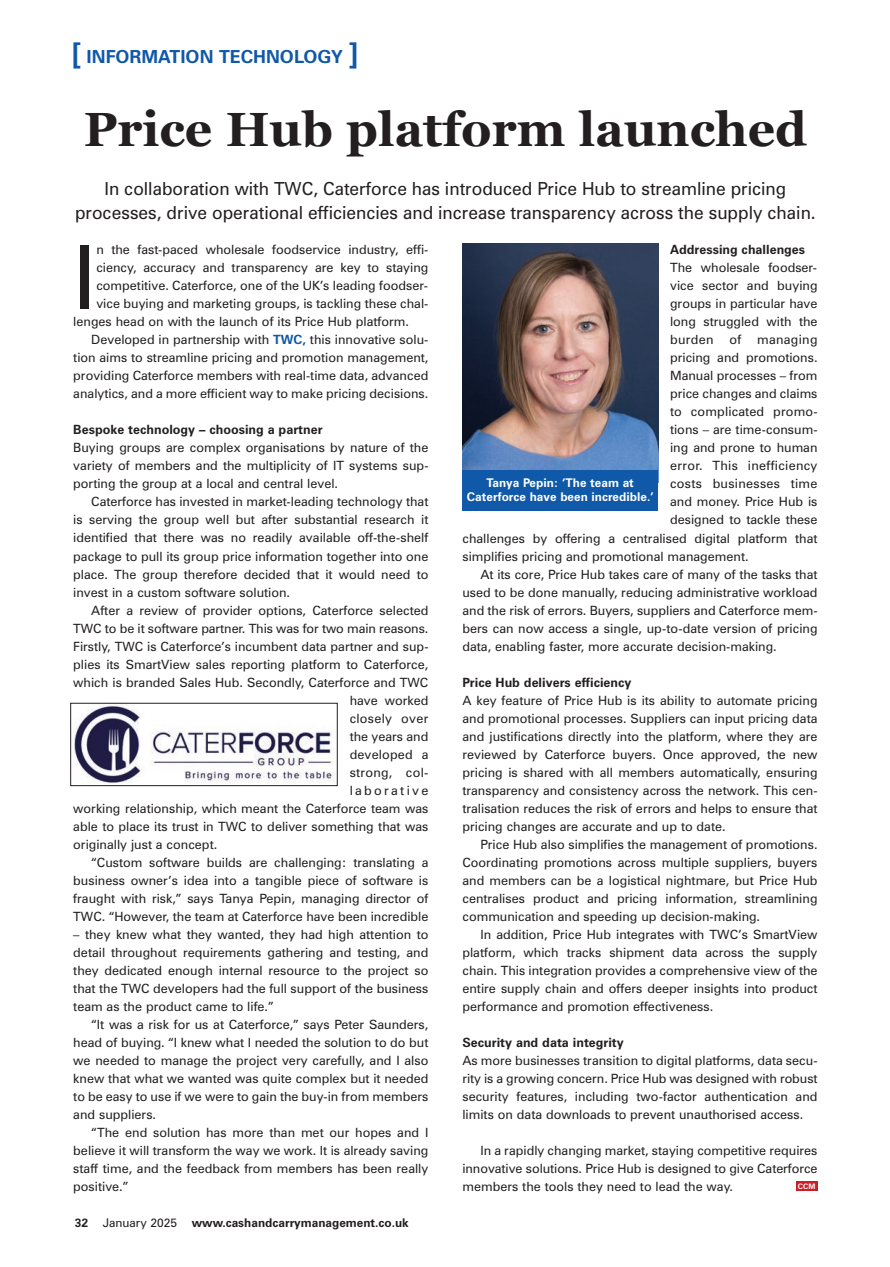
<style>
.page{position:relative;width:890px;height:1267px;background:#fff}
.page>*{position:absolute;margin:0;border:0;box-sizing:border-box;transform-origin:0 0}
.t1{font:87.75px "Zurich BT";color:#231f20}
.t2{font:700 48px "Georgia";color:#231f20}
.t3{font:18px/24px "Zurich BT";color:#231f20;text-align:center}
.t4{font:700 18px "Zurich BT";color:#1058a8}
.t5{font:12.75px/18px "Zurich BT";color:#231f20;text-align:justify}
.t6{font:700 12.75px "Zurich BT";color:#231f20}
.t7{font:12.75px "Zurich BT";letter-spacing:.02em;color:#231f20}
.t8{font:12.75px "Zurich BT";letter-spacing:.18em;color:#231f20}
.t9{font:700 12px/14.4px "Zurich BT";color:#fff;text-align:center}
.t10{font:700 12px "Zurich BT";color:#231f20}
.t11{font:700 7.5px "Zurich BT";color:#fff}
.s1{font-size:30px}
.s2{font-weight:700;color:#1058a8}
.s3{font-weight:400}
</style>
<div class="page">
<div style="left:796px;top:1180px;width:21px;height:10px;background:#c82026"></div>
<img style="left:462px;top:244px;width:196px;height:226px">
<img style="left:73px;top:704px;width:262px;height:79px">
<div style="left:70px;top:702px;width:268px;height:83px;border:1px solid #231f20"></div>
<div style="left:462px;top:470px;width:196px;height:40px;background:#1058a8"></div>
<h3 class="t4" style="left:71px;top:50px;width:289px"><span class="s1">[</span> INFORMATION TECHNOLOGY <span class="s1">]</span></h3>
<h2 class="t2" style="left:84px;top:102px;width:725px">Price Hub platform launched</h2>
<h3 class="t3" style="left:75px;top:178px;width:742px">In collaboration with TWC, Caterforce has introduced Price Hub to streamline pricing processes, drive operational efficiencies and increase transparency across the supply chain.</h3>
<p class="t6" style="left:670px;top:245px;width:137px">Addressing challenges</p>
<p class="t5" style="left:670px;top:260px;width:148px">The wholesale foodser-</p>
<p class="t5" style="left:670px;top:278px;width:149px">vice sector and buying</p>
<p class="t5" style="left:670px;top:296px;width:149px">groups in particular have</p>
<p class="t5" style="left:670px;top:314px;width:149px">long struggled with the</p>
<p class="t7" style="left:670px;top:335px;width:149px">burden of managing</p>
<p class="t5" style="left:670px;top:350px;width:149px">pricing and promotions.</p>
<p class="t5" style="left:670px;top:368px;width:149px">Manual processes – from</p>
<p class="t5" style="left:670px;top:386px;width:149px">price changes and claims</p>
<p class="t5" style="left:670px;top:404px;width:149px">to complicated promo-</p>
<p class="t5" style="left:670px;top:422px;width:149px">tions – are time-consum-</p>
<p class="t5" style="left:670px;top:440px;width:149px">ing and prone to human</p>
<p class="t7" style="left:670px;top:461px;width:149px">error. This inefficiency</p>
<p class="t7" style="left:670px;top:479px;width:149px">costs businesses time</p>
<p class="t5" style="left:670px;top:494px;width:149px">and money. Price Hub is</p>
<p class="t5" style="left:670px;top:512px;width:149px">designed to tackle these</p>
<p class="t5" style="left:462px;top:530px;width:357px">challenges by offering a centralised digital platform that</p>
<p class="t5" style="left:462px;top:548px;width:288px">simplifies pricing and promotional management.</p>
<p class="t5" style="left:480px;top:566px;width:339px">At its core, Price Hub takes care of many of the tasks that</p>
<p class="t5" style="left:462px;top:584px;width:357px">used to be done manually, reducing administrative workload</p>
<p class="t5" style="left:462px;top:602px;width:357px">and the risk of errors. Buyers, suppliers and Caterforce mem-</p>
<p class="t5" style="left:462px;top:620px;width:357px">bers can now access a single, up-to-date version of pricing</p>
<p class="t5" style="left:462px;top:638px;width:316px">data, enabling faster, more accurate decision-making.</p>
<p class="t6" style="left:462px;top:677px;width:171px">Price Hub delivers efficiency</p>
<p class="t5" style="left:462px;top:692px;width:357px">A key feature of Price Hub is its ability to automate pricing and promotional processes. Suppliers can input pricing data and justifications directly into the platform, where they are reviewed by Caterforce buyers. Once approved, the new pricing is shared with all members automatically, ensuring transparency and consistency across the network. This cen&shy;tralisation reduces the risk of errors and helps to ensure that pricing changes are accurate and up to date.</p>
<p class="t5" style="left:462px;top:836px;width:357px;text-indent:18px">Price Hub also simplifies the management of promotions.<br>Coordinating promotions across multiple suppliers, buyers and members can be a logistical nightmare, but Price Hub centralises product and pricing information, streamlining communication and speeding up decision-making.</p>
<p class="t5" style="left:462px;top:926px;width:357px;text-indent:18px">In addition, Price Hub integrates with TWC’s SmartView platform, which tracks shipment data across the supply chain. This integration provides a comprehensive view of the entire supply chain and offers deeper insights into product performance and promotion effectiveness.</p>
<p class="t6" style="left:462px;top:1037px;width:163px">Security and data integrity</p>
<p class="t5" style="left:462px;top:1052px;width:357px">As more businesses transition to digital platforms, data secu&shy;rity is a growing concern. Price Hub was designed with robust security features, including two-factor authentication and limits on data downloads to prevent unauthorised access.</p>
<p class="t5" style="left:462px;top:1142px;width:357px;text-indent:18px">In a rapidly changing market, staying competitive requires innovative solutions. Price Hub is designed to give Caterforce members the tools they need to lead the way.</p>
<h1 class="t1" style="left:73px;top:245px;width:25px">I</h1>
<p class="t5" style="left:96px;top:242px;width:333px">n the fast-paced wholesale foodservice industry, effi-</p>
<p class="t5" style="left:96px;top:260px;width:333px">ciency, accuracy and transparency are key to staying</p>
<p class="t5" style="left:96px;top:278px;width:333px">competitive. Caterforce, one of the UK’s leading foodser-</p>
<p class="t5" style="left:96px;top:296px;width:333px">vice buying and marketing groups, is tackling these chal-</p>
<p class="t5" style="left:73px;top:314px;width:337px">lenges head on with the launch of its Price Hub platform.</p>
<p class="t5" style="left:91px;top:332px;width:339px">Developed in partnership with <span class="s2">TWC,</span> this innovative solu-</p>
<p class="t5" style="left:73px;top:350px;width:357px">tion aims to streamline pricing and promotion management,</p>
<p class="t5" style="left:73px;top:368px;width:357px">providing Caterforce members with real-time data, advanced</p>
<p class="t5" style="left:73px;top:386px;width:357px">analytics, and a more efficient way to make pricing decisions.</p>
<p class="t6" style="left:73px;top:425px;width:251px">Bespoke technology – choosing a partner</p>
<p class="t5" style="left:73px;top:440px;width:357px">Buying groups are complex organisations by nature of the variety of members and the multiplicity of IT systems sup&shy;porting the group at a local and central level.</p>
<p class="t5" style="left:73px;top:494px;width:357px;text-indent:18px">Caterforce has invested in market-leading technology that is serving the group well but after substantial research it identified that there was no readily available off-the-shelf package to pull its group price information together into one place. The group therefore decided that it would need to invest in a custom software solution.</p>
<p class="t5" style="left:91px;top:602px;width:339px">After a review of provider options, Caterforce selected</p>
<p class="t5" style="left:73px;top:620px;width:357px">TWC to be it software partner. This was for two main reasons.</p>
<p class="t5" style="left:73px;top:638px;width:357px">Firstly, TWC is Caterforce’s incumbent data partner and sup-</p>
<p class="t5" style="left:73px;top:656px;width:357px">plies its SmartView sales reporting platform to Caterforce,</p>
<p class="t5" style="left:73px;top:674px;width:357px">which is branded Sales Hub. Secondly, Caterforce and TWC</p>
<p class="t5" style="left:350px;top:692px;width:80px">have worked</p>
<p class="t7" style="left:350px;top:713px;width:80px">closely over</p>
<p class="t5" style="left:350px;top:728px;width:80px">the years and</p>
<p class="t5" style="left:350px;top:746px;width:80px">developed a</p>
<p class="t7" style="left:350px;top:767px;width:80px">strong, col-</p>
<p class="t8" style="left:350px;top:785px;width:80px">laborative</p>
<p class="t5" style="left:73px;top:800px;width:357px">working relationship, which meant the Caterforce team was</p>
<p class="t5" style="left:73px;top:818px;width:357px">able to place its trust in TWC to deliver something that was</p>
<p class="t5" style="left:73px;top:836px;width:145px">originally just a concept.</p>
<p class="t5" style="left:91px;top:854px;width:339px">“Custom software builds are challenging: translating a</p>
<p class="t5" style="left:73px;top:872px;width:357px">business owner’s idea into a tangible piece of software is</p>
<p class="t5" style="left:73px;top:890px;width:357px">fraught with risk,” says Tanya Pepin, managing director of</p>
<p class="t5" style="left:73px;top:908px;width:357px">TWC. “However, the team at Caterforce have been incredible</p>
<p class="t5" style="left:73px;top:926px;width:357px">– they knew what they wanted, they had high attention to detail throughout requirements gathering and testing, and they dedicated enough internal resource to the project so that the TWC developers had the full support of the business team as the product came to life.”</p>
<p class="t5" style="left:73px;top:1016px;width:357px;text-indent:18px">“It was a risk for us at Caterforce,” says Peter Saunders, head of buying. “I knew what I needed the solution to do but we needed to manage the project very carefully, and I also knew that what we wanted was quite complex but it needed to be easy to use if we were to gain the buy-in from members and suppliers.</p>
<p class="t5" style="left:73px;top:1124px;width:357px;text-indent:18px">“The end solution has more than met our hopes and I believe it will transform the way we work. It is already saving staff time, and the feedback from members has been really positive.”</p>
<p class="t9" style="left:467px;top:476px;width:188px">Tanya Pepin: ‘The team at<br>Caterforce have been incredible.’</p>
<p class="t11" style="left:798px;top:1182px;width:19px">CCM</p>
<p class="t10" style="left:75px;top:1217px;width:335px">32 <span class="s3">January 2025</span> www.cashandcarrymanagement.co.uk</p>
</div>
